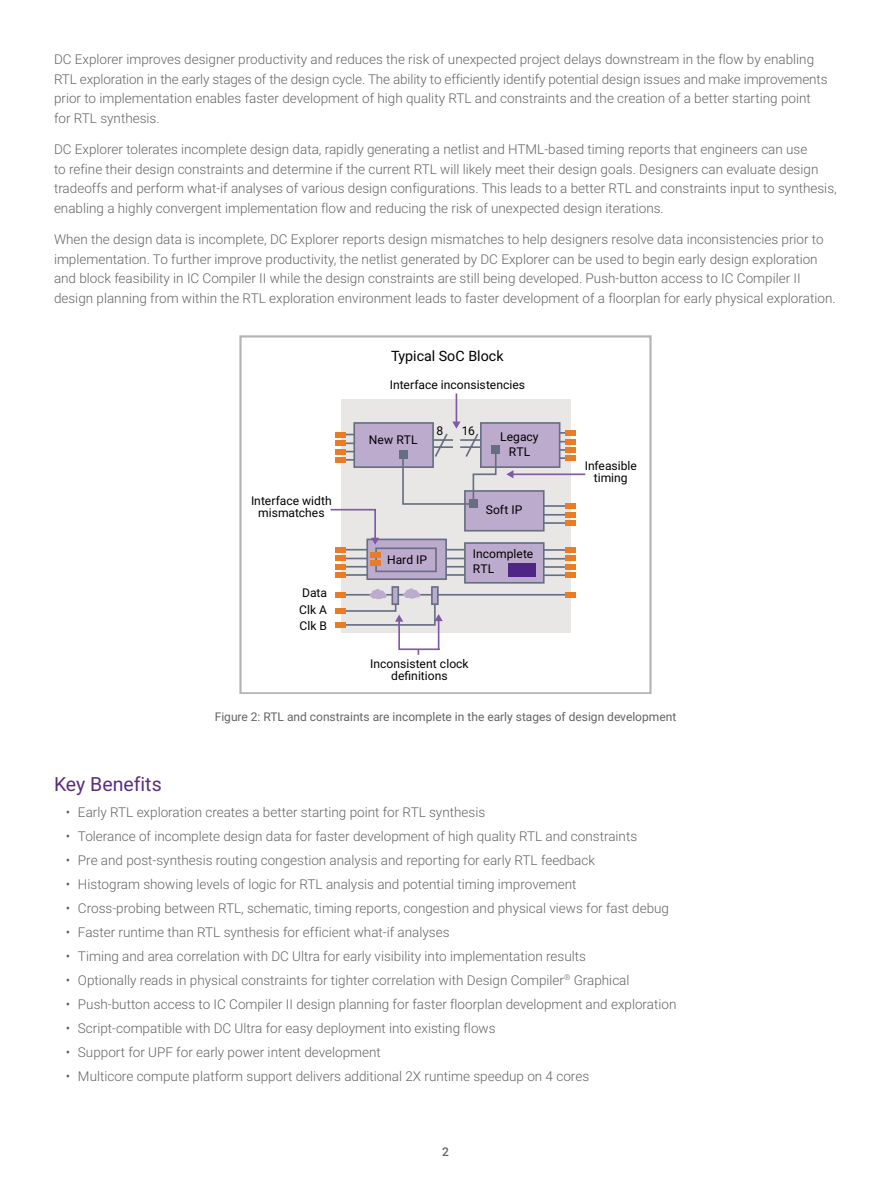
<style>
.page{position:relative;width:891px;height:1188px;background:#fff}
.page>*{position:absolute;margin:0;border:0;box-sizing:border-box;transform-origin:0 0}
.HEADING_1{font:19.5px "Roboto";color:#5a2c82}
.t1{font:14.25px "Roboto";color:#000}
.BODY_COPY{font:300 13.5px/19.5px "Roboto";color:#636466}
.t2{font:12.15px/12.1px "Roboto";color:#000;text-align:center}
.FIGURE_CAPTION{font:12px "Roboto";color:#636466}
.t3{font:500 12px "Roboto";color:#636466}
</style>
<div class="page">
<div style="left:239px;top:335px;width:413px;height:359px;border:2px solid #b3b4b4"></div>
<div style="left:341px;top:399px;width:230px;height:234px;background:#e8e7e5"></div>
<div style="left:464px;top:542px;width:81px;height:42px;background:#bdabcd;border:2px solid #656f81"></div>
<svg style="left:366px;top:577px;width:81px;height:3px"></svg>
<div style="left:566px;top:430px;width:10px;height:6px;background:#e97c24"></div>
<div style="left:566px;top:439px;width:10px;height:5px;background:#e97c24"></div>
<div style="left:566px;top:447px;width:10px;height:6px;background:#e97c24"></div>
<div style="left:566px;top:455px;width:10px;height:6px;background:#e97c24"></div>
<div style="left:566px;top:547px;width:10px;height:6px;background:#e97c24"></div>
<div style="left:566px;top:556px;width:10px;height:5px;background:#e97c24"></div>
<div style="left:566px;top:564px;width:10px;height:6px;background:#e97c24"></div>
<div style="left:566px;top:572px;width:10px;height:6px;background:#e97c24"></div>
<div style="left:335px;top:572px;width:10px;height:6px;background:#e97c24"></div>
<hr style="left:344px;top:594px;width:227px;height:2px;background:#656f81">
<div style="left:335px;top:592px;width:10px;height:6px;background:#e97c24"></div>
<div style="left:335px;top:608px;width:10px;height:6px;background:#e97c24"></div>
<svg style="left:392px;top:586px;width:7px;height:2px"></svg>
<svg style="left:431px;top:586px;width:8px;height:2px"></svg>
<div style="left:335px;top:622px;width:10px;height:6px;background:#e97c24"></div>
<div style="left:566px;top:592px;width:10px;height:6px;background:#e97c24"></div>
<div style="left:566px;top:503px;width:10px;height:6px;background:#e97c24"></div>
<div style="left:566px;top:512px;width:10px;height:6px;background:#e97c24"></div>
<div style="left:566px;top:520px;width:10px;height:6px;background:#e97c24"></div>
<hr style="left:512px;top:473px;width:73px;height:2px;background:#8059a5">
<svg style="left:345px;top:588px;width:98px;height:67px"></svg>
<hr style="left:456px;top:393px;width:1px;height:30px;background:#8059a5">
<svg style="left:330px;top:422px;width:240px;height:155px"></svg>
<p class="BODY_COPY" style="left:54px;top:49px;width:775px">DC Explorer improves designer productivity and reduces the risk of unexpected project delays downstream in the flow by enabling RTL exploration in the early stages of the design cycle. The ability to efficiently identify potential design issues and make improvements prior to implementation enables faster development of high quality RTL and constraints and the creation of a better starting point for RTL synthesis.</p>
<p class="BODY_COPY" style="left:54px;top:139px;width:784px">DC Explorer tolerates incomplete design data, rapidly generating a netlist and HTML-based timing reports that engineers can use<br>to refine their design constraints and determine if the current RTL will likely meet their design goals. Designers can evaluate design tradeoffs and perform what-if analyses of various design configurations. This leads to a better RTL and constraints input to synthesis, enabling a highly convergent implementation flow and reducing the risk of unexpected design iterations.</p>
<p class="BODY_COPY" style="left:54px;top:229px;width:783px">When the design data is incomplete, DC Explorer reports design mismatches to help designers resolve data inconsistencies prior to implementation. To further improve productivity, the netlist generated by DC Explorer can be used to begin early design exploration and block feasibility in IC Compiler II while the design constraints are still being developed. Push-button access to IC Compiler II design planning from within the RTL exploration environment leads to faster development of a floorplan for early physical exploration.</p>
<p class="t1" style="left:391px;top:346px;width:114px">Typical SoC Block</p>
<p class="t2" style="left:251px;top:494px;width:82px">Interface width mismatches</p>
<p class="t2" style="left:299px;top:584px;width:29px;line-height:17.1px;text-align:left">Data<br>Clk A</p>
<p class="t2" style="left:300px;top:619px;width:29px">Clk B</p>
<p class="t2" style="left:390px;top:379px;width:137px">Interface inconsistencies</p>
<p class="t2" style="left:436px;top:424px;width:8px">8</p>
<p class="t2" style="left:462px;top:424px;width:14px">16</p>
<p class="t2" style="left:369px;top:434px;width:50px">New RTL</p>
<p class="t2" style="left:500px;top:429px;width:40px;line-height:14.5px">Legacy<br>RTL</p>
<p class="t2" style="left:387px;top:553px;width:42px">Hard IP</p>
<p class="t2" style="left:486px;top:503px;width:38px">Soft IP</p>
<p class="t2" style="left:473px;top:546px;width:62px;line-height:14.5px;text-align:left">Incomplete<br>RTL</p>
<p class="t2" style="left:370px;top:657px;width:100px">Inconsistent clock definitions</p>
<p class="t2" style="left:585px;top:459px;width:54px">Infeasible timing</p>
<p class="FIGURE_CAPTION" style="left:215px;top:708px;width:463px">Figure 2: RTL and constraints are incomplete in the early stages of design development</p>
<p class="HEADING_1" style="left:54px;top:771px;width:109px">Key Benefits</p>
<p class="BODY_COPY" style="left:66px;top:802px;width:421px">• Early RTL exploration creates a better starting point for RTL synthesis</p>
<p class="BODY_COPY" style="left:66px;top:826px;width:573px">• Tolerance of incomplete design data for faster development of high quality RTL and constraints</p>
<p class="BODY_COPY" style="left:66px;top:850px;width:531px">• Pre and post-synthesis routing congestion analysis and reporting for early RTL feedback</p>
<p class="BODY_COPY" style="left:66px;top:874px;width:512px">• Histogram showing levels of logic for RTL analysis and potential timing improvement</p>
<p class="BODY_COPY" style="left:66px;top:898px;width:605px">• Cross-probing between RTL, schematic, timing reports, congestion and physical views for fast debug</p>
<p class="BODY_COPY" style="left:66px;top:922px;width:385px">• Faster runtime than RTL synthesis for efficient what-if analyses</p>
<p class="BODY_COPY" style="left:66px;top:946px;width:521px">• Timing and area correlation with DC Ultra for early visibility into implementation results</p>
<p class="BODY_COPY" style="left:66px;top:970px;width:565px">• Optionally reads in physical constraints for tighter correlation with Design Compiler<sup>®</sup> Graphical</p>
<p class="BODY_COPY" style="left:66px;top:994px;width:612px">• Push-button access to IC Compiler II design planning for faster floorplan development and exploration</p>
<p class="BODY_COPY" style="left:66px;top:1018px;width:431px">• Script-compatible with DC Ultra for easy deployment into existing flows</p>
<p class="BODY_COPY" style="left:66px;top:1042px;width:316px">• Support for UPF for early power intent development</p>
<p class="BODY_COPY" style="left:66px;top:1066px;width:525px">• Multicore compute platform support delivers additional 2X runtime speedup on 4 cores</p>
<p class="t3" style="left:442px;top:1144px;width:8px">2</p>
</div>
